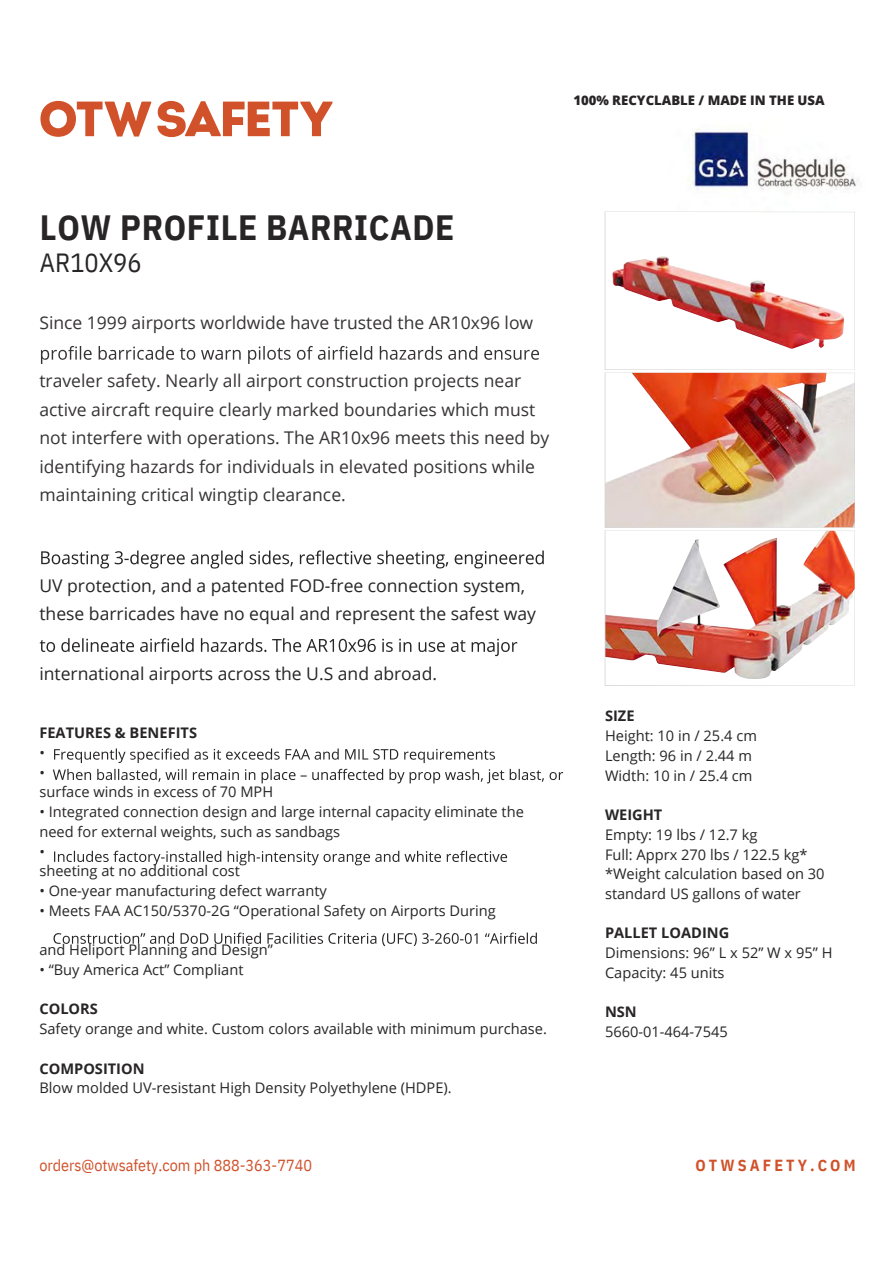
<style>
.page{position:relative;width:894px;height:1264px;background:#fff}
.page>*{position:absolute;margin:0;border:0;box-sizing:border-box;transform-origin:0 0}
.t1{font:700 35.1px "IBM Plex Sans Cond";letter-spacing:.02em;color:#272525}
.t2{font:26.25px "IBM Plex Sans Cond";color:#272525}
.t3{font:17.55px/28.5px "Open Sans";color:#363333}
.t4{font:17.55px/28.5px "Open Sans";color:#272525}
.t5{font:16.05px "IBM Plex Sans Cond";color:#d0522b}
.t6{font:700 16.05px "IBM Plex Sans Cond";letter-spacing:.19em;color:#d0522b}
.t7{font:14.55px/19.6px "Open Sans";color:#272525}
.t8{font:700 14.55px "Open Sans";color:#272525}
.t9{font:800 13.2px "Open Sans";color:#272525}
</style>
<div class="page">
<svg style="left:40px;top:638px;width:477px;height:18px"></svg>
<svg style="left:41px;top:346px;width:498px;height:18px"></svg>
<svg style="left:41px;top:550px;width:502px;height:18px"></svg>
<svg style="left:53px;top:932px;width:483px;height:14px"></svg>
<svg style="left:54px;top:850px;width:453px;height:15px"></svg>
<svg style="left:53px;top:748px;width:510px;height:35px"></svg>
<svg style="left:40px;top:101px;width:111px;height:36px"></svg>
<svg style="left:157px;top:101px;width:175px;height:36px"></svg>
<img style="left:690px;top:129px;width:169px;height:61px">
<img style="left:604px;top:211px;width:250px;height:474px">
<p class="t9" style="left:573px;top:91px;width:253px">100% RECYCLABLE / MADE IN THE USA</p>
<p class="t1" style="left:40px;top:204px;width:416px">LOW PROFILE BARRICADE</p>
<p class="t2" style="left:40px;top:245px;width:103px">AR10X96</p>
<p class="t3" style="left:39px;top:308px;width:495px">Since 1999 airports worldwide have trusted the AR10x96 low</p>
<p class="t3" style="left:39px;top:366px;width:511px">traveler safety. Nearly all airport construction projects near active aircraft require clearly marked boundaries which must not interfere with operations. The AR10x96 meets this need by identifying hazards for individuals in elevated positions while maintaining critical wingtip clearance.</p>
<p class="t4" style="left:39px;top:570px;width:498px">UV protection, and a patented FOD-free connection system, these barricades have no equal and represent the safest way</p>
<p class="t4" style="left:39px;top:658px;width:399px">international airports across the U.S and abroad.</p>
<p class="t8" style="left:39px;top:722px;width:159px">FEATURES &amp; BENEFITS</p>
<p class="t7" style="left:39px;top:742px;width:7px">•</p>
<p class="t7" style="left:39px;top:762px;width:7px">•</p>
<p class="t7" style="left:39px;top:782px;width:235px">surface winds in excess of 70 MPH</p>
<p class="t7" style="left:39px;top:801px;width:486px">• Integrated connection design and large internal capacity eliminate the</p>
<p class="t7" style="left:39px;top:821px;width:302px">need for external weights, such as sandbags</p>
<p class="t7" style="left:39px;top:841px;width:7px">•</p>
<p class="t7" style="left:39px;top:860px;width:202px">sheeting at no additional cost</p>
<p class="t7" style="left:39px;top:880px;width:289px">• One-year manufacturing defect warranty</p>
<p class="t7" style="left:39px;top:900px;width:457px">• Meets FAA AC150/5370-2G “Operational Safety on Airports During</p>
<p class="t7" style="left:39px;top:939px;width:235px">and Heliport Planning and Design”</p>
<p class="t7" style="left:39px;top:959px;width:205px">• “Buy America Act” Compliant</p>
<p class="t8" style="left:39px;top:998px;width:60px">COLORS</p>
<p class="t7" style="left:39px;top:1018px;width:509px">Safety orange and white. Custom colors available with minimum purchase.</p>
<p class="t8" style="left:39px;top:1058px;width:107px">COMPOSITION</p>
<p class="t7" style="left:39px;top:1077px;width:413px">Blow molded UV-resistant High Density Polyethylene (HDPE).</p>
<p class="t8" style="left:605px;top:706px;width:31px">SIZE</p>
<p class="t7" style="left:605px;top:725px;width:153px">Height: 10 in / 25.4 cm</p>
<p class="t7" style="left:605px;top:745px;width:148px">Length: 96 in / 2.44 m</p>
<p class="t7" style="left:605px;top:765px;width:149px">Width: 10 in / 25.4 cm</p>
<p class="t8" style="left:605px;top:804px;width:59px">WEIGHT</p>
<p class="t7" style="left:605px;top:824px;width:154px">Empty: 19 lbs / 12.7 kg</p>
<p class="t7" style="left:605px;top:844px;width:221px">Full: Apprx 270 lbs / 122.5 kg* *Weight calculation based on 30 standard US gallons of water</p>
<p class="t8" style="left:605px;top:922px;width:126px">PALLET LOADING</p>
<p class="t7" style="left:605px;top:942px;width:229px">Dimensions: 96” L x 52” W x 95” H<br>Capacity: 45 units</p>
<p class="t8" style="left:605px;top:1001px;width:33px">NSN</p>
<p class="t7" style="left:605px;top:1021px;width:124px">5660-01-464-7545</p>
<p class="t5" style="left:39px;top:1154px;width:274px">orders@otwsafety.com ph 888-363-7740</p>
<p class="t6" style="left:695px;top:1154px;width:161px">OTWSAFETY.COM</p>
</div>
